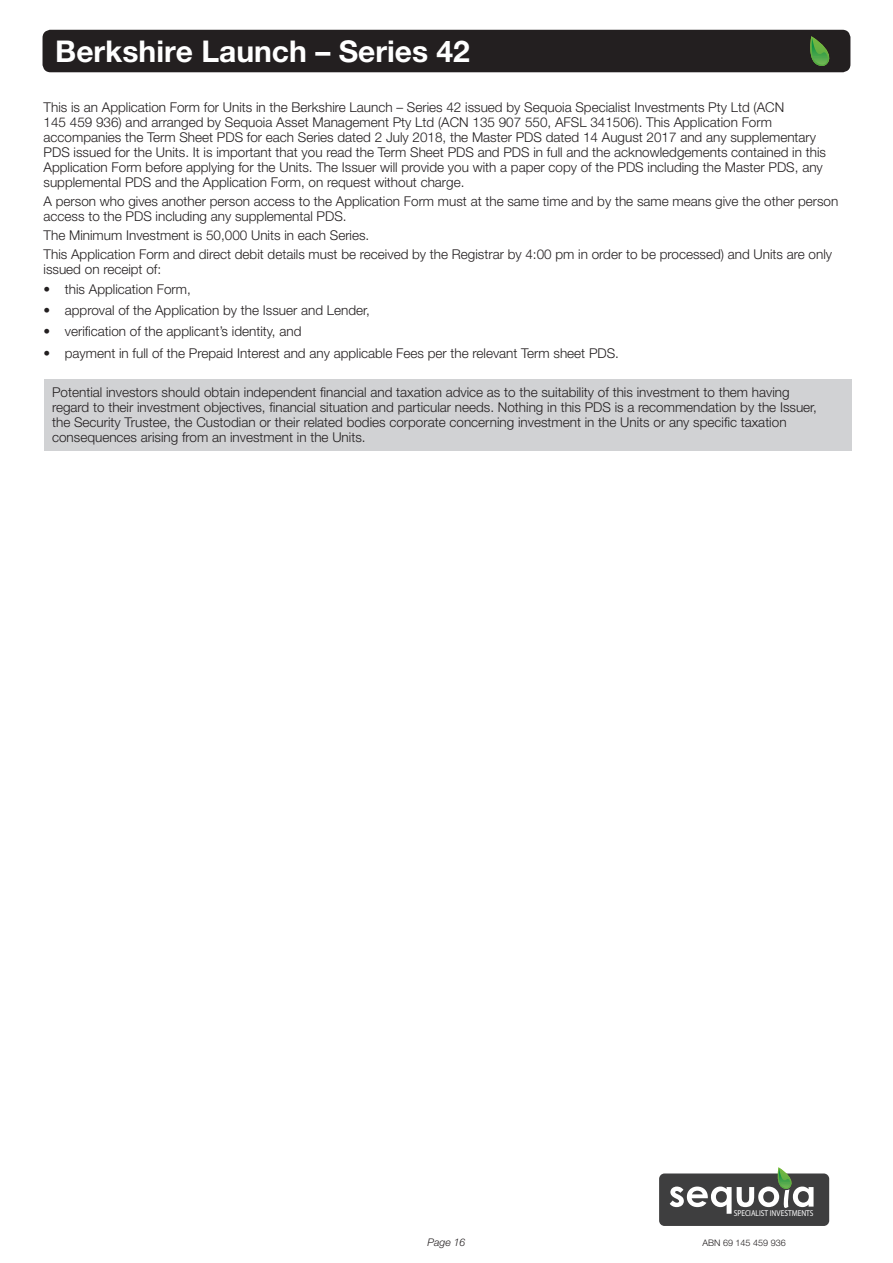
<style>
.page{position:relative;width:893px;height:1263px;background:#fff}
.page>*{position:absolute;margin:0;border:0;box-sizing:border-box;transform-origin:0 0}
.t1{font:700 30px "Helvetica Neue LT Pro";color:#fff}
.t2{font:300 13.5px/15px "Helvetica Neue LT Pro";color:#231f20}
.t3{font:italic 300 10.5px "Helvetica Neue LT Pro";color:#231f20}
.t4{font:300 9px "Helvetica Neue LT Pro";color:#231f20}
.t5{font:8.55px "Myriad Pro";color:#fff;scale:.87 1}
</style>
<div class="page">
<div style="left:43px;top:30px;width:807px;height:42px;background:#231f20;border-radius:8px"></div>
<div style="left:659px;top:1173px;width:170px;height:53px;background:#3e3e3f;border-radius:5px"></div>
<svg style="left:670px;top:1167px;width:143px;height:47px"></svg>
<svg style="left:810px;top:36px;width:20px;height:30px"></svg>
<div style="left:44px;top:379px;width:807px;height:71px;background:#d1d2d4"></div>
<h1 class="t1" style="left:55px;top:33px;width:416px">Berkshire Launch – Series 42</h1>
<p class="t2" style="left:44px;top:99px;width:784px">This is an Application Form for Units in the Berkshire Launch – Series 42 issued by Sequoia Specialist Investments Pty Ltd (ACN<br>145 459 936) and arranged by Sequoia Asset Management Pty Ltd (ACN 135 907 550, AFSL 341506). This Application Form accompanies the Term Sheet PDS for each Series dated 2 July 2018, the Master PDS dated 14 August 2017 and any supplementary PDS issued for the Units. It is important that you read the Term Sheet PDS and PDS in full and the acknowledgements contained in this Application Form before applying for the Units. The Issuer will provide you with a paper copy of the PDS including the Master PDS, any supplemental PDS and the Application Form, on request without charge.</p>
<p class="t2" style="left:44px;top:193px;width:796px">A person who gives another person access to the Application Form must at the same time and by the same means give the other person access to the PDS including any supplemental PDS.</p>
<p class="t2" style="left:44px;top:225px;width:790px;line-height:19.2px">The Minimum Investment is 50,000 Units in each Series.<br>This Application Form and direct debit details must be received by the Registrar by 4:00 pm in order to be processed) and Units are only</p>
<p class="t2" style="left:44px;top:262px;width:119px">issued on receipt of:</p>
<p class="t2" style="left:44px;top:281px;width:149px">• this Application Form,</p>
<p class="t2" style="left:44px;top:302px;width:328px">• approval of the Application by the Issuer and Lender,</p>
<p class="t2" style="left:44px;top:324px;width:259px">• verification of the applicant’s identity, and</p>
<p class="t2" style="left:44px;top:345px;width:577px">• payment in full of the Prepaid Interest and any applicable Fees per the relevant Term sheet PDS.</p>
<p class="t2" style="left:52px;top:384px;width:766px">Potential investors should obtain independent financial and taxation advice as to the suitability of this investment to them having regard to their investment objectives, financial situation and particular needs. Nothing in this PDS is a recommendation by the Issuer, the Security Trustee, the Custodian or their related bodies corporate concerning investment in the Units or any specific taxation consequences arising from an investment in the Units.</p>
<p class="t5" style="left:734px;top:1208px;width:93px">SPECIALIST INVESTMENTS</p>
<p class="t3" style="left:427px;top:1236px;width:39px">Page 16</p>
<p class="t4" style="left:703px;top:1237px;width:85px">ABN 69 145 459 936</p>
</div>
